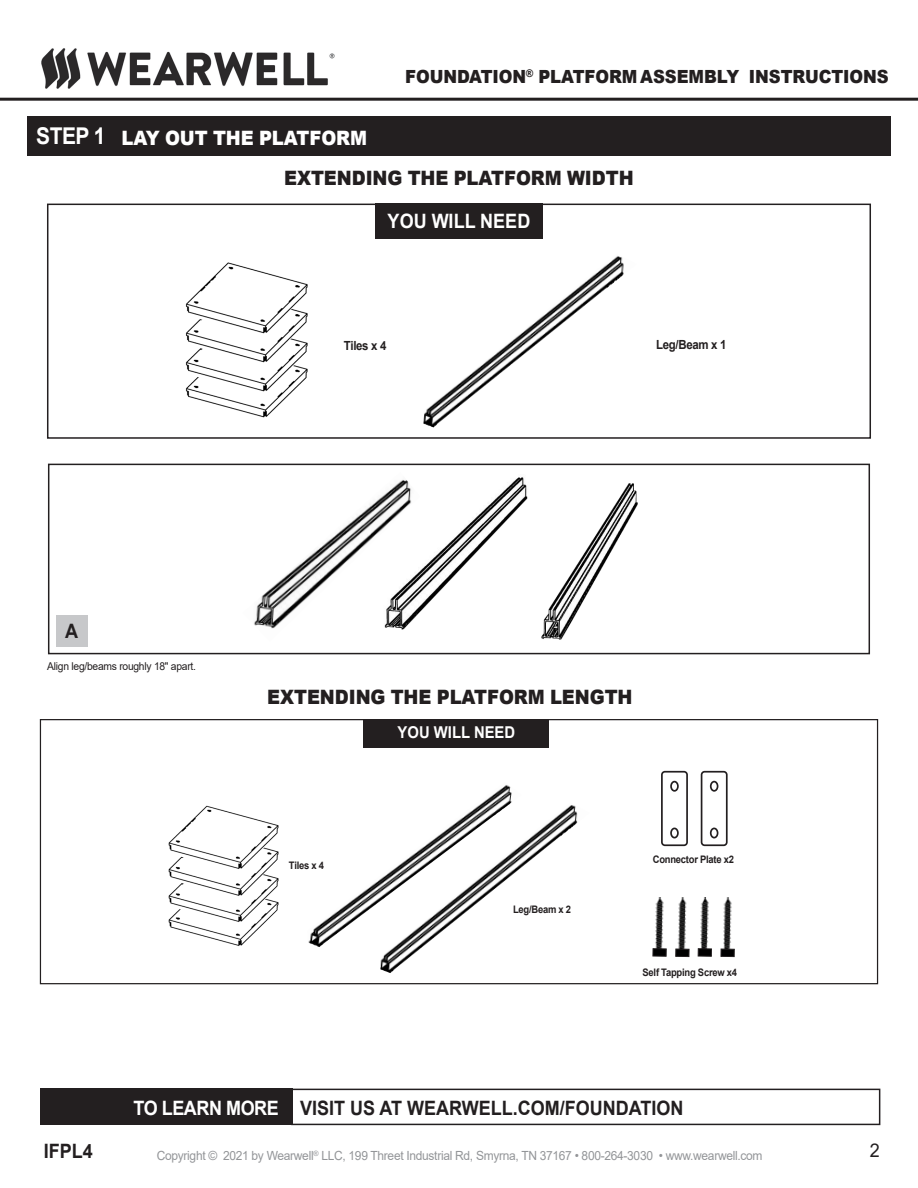
<style>
.page{position:relative;width:918px;height:1188px;background:#fff}
.page>*{position:absolute;margin:0;border:0;box-sizing:border-box;transform-origin:0 0}
.t1{font:700 23.1px "Arial";color:#fff;scale:.91 1}
.t2{font:900 19.8px "Arial";letter-spacing:-.005em;color:#231f20;scale:.91 1}
.t3{font:700 19.8px "Arial";color:#231f20;scale:.91 1}
.t4{font:700 19.8px "Arial";letter-spacing:-.01em;color:#fff;scale:.91 1}
.t5{font:900 19.8px "Arial";letter-spacing:-.005em;color:#fff;scale:.91 1}
.Bullet_Points{font:18.9px "Arial";color:#231f20;scale:.95 1}
.t6{font:900 18.15px "Arial";letter-spacing:-.005em;color:#231f20;scale:.91 1}
.t7{font:700 16.35px "Arial";color:#fff;scale:.91 1}
.t8{font:12.6px "Arial";letter-spacing:-.025em;color:#939598;scale:.95 1}
.t9{font:700 12.6px "Arial";letter-spacing:-.025em;color:#231f20;scale:.91 1}
.Bullet_Points-2{font:10.8px "Arial";letter-spacing:-.025em;color:#231f20;scale:.95 1}
.t10{font:700 10.35px "Arial";letter-spacing:-.025em;color:#231f20;scale:.91 1}
</style>
<div class="page">
<img style="left:420px;top:477px;width:218px;height:163px">
<div style="left:48px;top:464px;width:822px;height:190px;border:2px solid #231f20"></div>
<hr style="left:0;top:98px;width:918px;height:3px;background:#231f20">
<img style="left:41px;top:48px;width:294px;height:41px">
<div style="left:27px;top:117px;width:864px;height:39px;background:#231f20"></div>
<img style="left:254px;top:480px;width:166px;height:150px">
<div style="left:41px;top:1089px;width:252px;height:36px;background:#231f20"></div>
<div style="left:291px;top:1089px;width:589px;height:36px;border:2px solid #231f20"></div>
<div style="left:375px;top:203px;width:168px;height:35px;background:#231f20"></div>
<div style="left:47px;top:204px;width:824px;height:235px;border:2px solid #231f20"></div>
<img style="left:189px;top:397px;width:98px;height:21px">
<img style="left:185px;top:368px;width:123px;height:29px">
<img style="left:185px;top:339px;width:123px;height:29px">
<img style="left:185px;top:262px;width:123px;height:77px">
<img style="left:423px;top:256px;width:201px;height:171px">
<div style="left:56px;top:615px;width:32px;height:31px;background:#c7c8ca"></div>
<div style="left:364px;top:719px;width:185px;height:29px;background:#231f20"></div>
<img style="left:170px;top:927px;width:91px;height:19px">
<img style="left:168px;top:901px;width:111px;height:26px">
<img style="left:168px;top:874px;width:111px;height:27px">
<img style="left:168px;top:805px;width:111px;height:69px">
<img style="left:308px;top:785px;width:204px;height:162px">
<img style="left:380px;top:803px;width:198px;height:170px">
<div style="left:701px;top:771px;width:27px;height:75px;border:2px solid #231f20;border-radius:3px"></div>
<div style="left:710px;top:781px;width:8px;height:11px;border:2px solid #231f20;border-radius:50%"></div>
<div style="left:710px;top:828px;width:8px;height:10px;border:2px solid #231f20;border-radius:50%"></div>
<div style="left:661px;top:771px;width:27px;height:75px;border:2px solid #231f20;border-radius:3px"></div>
<div style="left:670px;top:781px;width:9px;height:11px;border:2px solid #231f20;border-radius:50%"></div>
<div style="left:670px;top:828px;width:9px;height:10px;border:2px solid #231f20;border-radius:50%"></div>
<img style="left:653px;top:897px;width:13px;height:52px">
<div style="left:653px;top:949px;width:13px;height:7px;background:#000"></div>
<div style="left:653px;top:949px;width:13px;height:7px;border:1px solid #231f20"></div>
<img style="left:698px;top:897px;width:13px;height:52px">
<div style="left:698px;top:949px;width:13px;height:7px;background:#000"></div>
<div style="left:698px;top:949px;width:14px;height:7px;border:1px solid #231f20"></div>
<img style="left:676px;top:897px;width:13px;height:52px">
<div style="left:676px;top:949px;width:13px;height:8px;background:#000"></div>
<div style="left:676px;top:949px;width:13px;height:8px;border:1px solid #231f20"></div>
<img style="left:721px;top:897px;width:13px;height:52px">
<div style="left:721px;top:949px;width:13px;height:8px;background:#000"></div>
<div style="left:721px;top:949px;width:13px;height:8px;border:1px solid #231f20"></div>
<p class="t1" style="left:36px;top:120px;width:78px">STEP 1</p>
<p class="t5" style="left:122px;top:123px;width:271px">LAY OUT THE PLATFORM</p>
<p class="t6" style="left:405px;top:63px;width:533px">FOUNDATION<sup>®</sup> PLATFORM ASSEMBLY INSTRUCTIONS</p>
<p class="t2" style="left:284px;top:163px;width:385px">EXTENDING THE PLATFORM WIDTH</p>
<p class="t4" style="left:388px;top:207px;width:158px">YOU WILL NEED</p>
<p class="t9" style="left:344px;top:337px;width:48px">Tiles x 4</p>
<p class="t9" style="left:656px;top:336px;width:79px">Leg/Beam x 1</p>
<p class="t3" style="left:65px;top:617px;width:16px">A</p>
<p class="Bullet_Points-2" style="left:47px;top:659px;width:158px">Align leg/beams roughly 18" apart.</p>
<p class="t2" style="left:267px;top:683px;width:403px">EXTENDING THE PLATFORM LENGTH</p>
<p class="t7" style="left:398px;top:720px;width:131px">YOU WILL NEED</p>
<p class="t10" style="left:289px;top:858px;width:40px">Tiles x 4</p>
<p class="t10" style="left:513px;top:902px;width:65px">Leg/Beam x 2</p>
<p class="t10" style="left:653px;top:852px;width:91px">Connector Plate x2</p>
<p class="t10" style="left:643px;top:965px;width:105px">Self Tapping Screw x4</p>
<p class="t4" style="left:134px;top:1094px;width:161px">TO LEARN MORE</p>
<p class="t3" style="left:300px;top:1094px;width:423px">VISIT US AT WEARWELL.COM/FOUNDATION</p>
<p class="t3" style="left:44px;top:1137px;width:55px">IFPL4</p>
<p class="t8" style="left:157px;top:1147px;width:639px">Copyright © 2021 by Wearwell<sup>®</sup> LLC, 199 Threet Industrial Rd, Smyrna, TN 37167 • 800-264-3030 • www.wearwell.com</p>
<p class="Bullet_Points" style="left:870px;top:1138px;width:12px">2</p>
</div>
